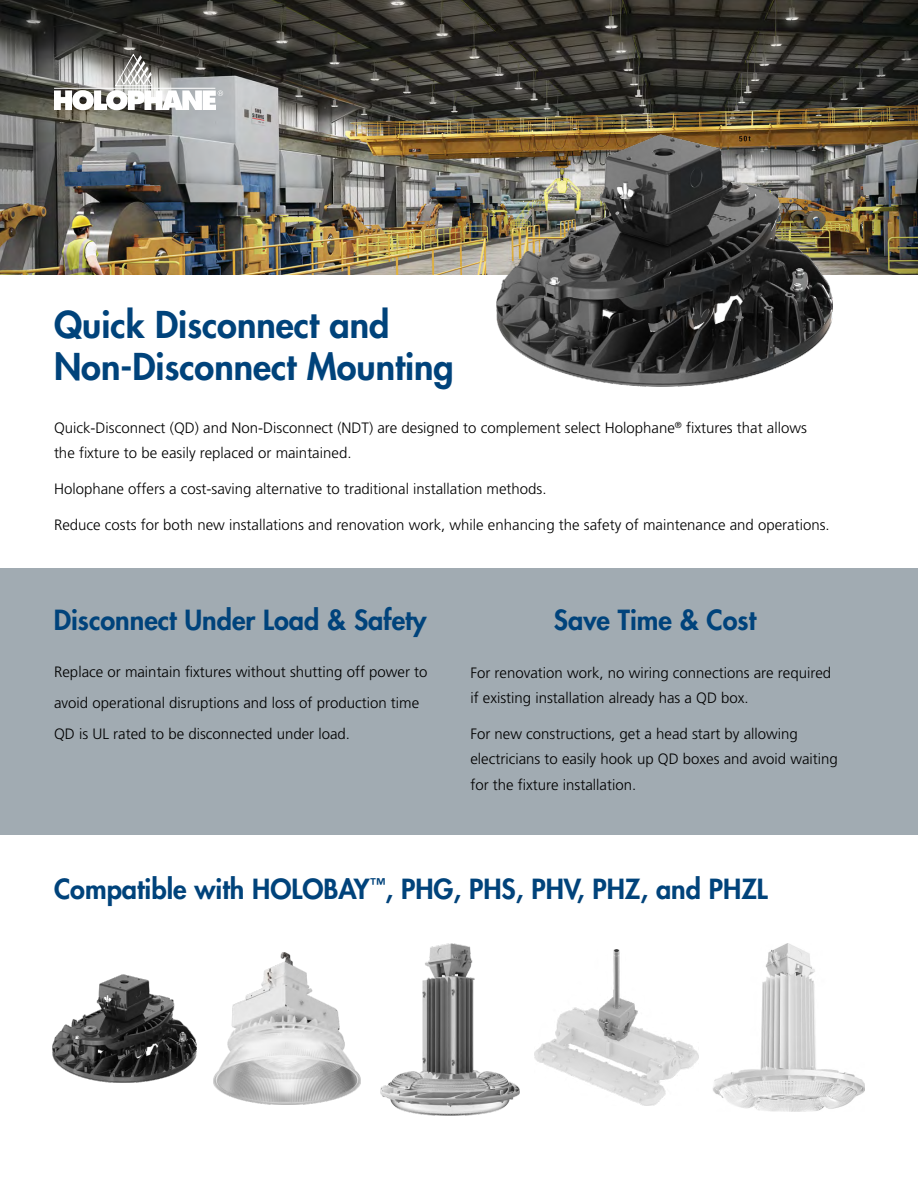
<style>
.page{position:relative;width:918px;height:1188px;background:#fff}
.page>*{position:absolute;margin:0;border:0;box-sizing:border-box;transform-origin:0 0}
.t1{font:800 36px/42px "Futura Std";color:#00437b}
.t2{font:800 27px "Futura Std";color:#00437b}
.t3{font:300 15px/25.5px "Frutiger LT Std";color:#000}
</style>
<div class="page">
<img style="left:0;top:0;width:918px;height:274px">
<svg style="left:54px;top:54px;width:169px;height:56px"></svg>
<img style="left:497px;top:135px;width:336px;height:252px">
<div style="left:0;top:568px;width:918px;height:267px;background:#a1abb2"></div>
<img style="left:713px;top:944px;width:151px;height:168px">
<img style="left:380px;top:944px;width:140px;height:172px">
<img style="left:534px;top:950px;width:164px;height:156px">
<img style="left:214px;top:953px;width:146px;height:152px">
<img style="left:53px;top:974px;width:144px;height:108px">
<h1 class="t1" style="left:54px;top:304px;width:401px">Quick Disconnect and<br>Non-Disconnect Mounting</h1>
<p class="t3" style="left:54px;top:415px;width:754px">Quick-Disconnect (QD) and Non-Disconnect (NDT) are designed to complement select Holophane<sup>®</sup> fixtures that allows the fixture to be easily replaced or maintained.</p>
<p class="t3" style="left:54px;top:476px;width:494px">Holophane offers a cost-saving alternative to traditional installation methods.</p>
<p class="t3" style="left:54px;top:512px;width:777px">Reduce costs for both new installations and renovation work, while enhancing the safety of maintenance and operations.</p>
<h2 class="t2" style="left:54px;top:603px;width:374px">Disconnect Under Load &amp; Safety</h2>
<p class="t3" style="left:54px;top:657px;width:375px;line-height:30.6px">Replace or maintain fixtures without shutting off power to avoid operational disruptions and loss of production time<br>QD is UL rated to be disconnected under load.</p>
<h2 class="t2" style="left:554px;top:603px;width:204px">Save Time &amp; Cost</h2>
<p class="t3" style="left:470px;top:660px;width:362px">For renovation work, no wiring connections are required if existing installation already has a QD box.</p>
<p class="t3" style="left:470px;top:721px;width:369px">For new constructions, get a head start by allowing electricians to easily hook up QD boxes and avoid waiting for the fixture installation.</p>
<h2 class="t2" style="left:54px;top:872px;width:715px">Compatible with HOLOBAY<sup>™</sup>, PHG, PHS, PHV, PHZ, and PHZL</h2>
</div>
